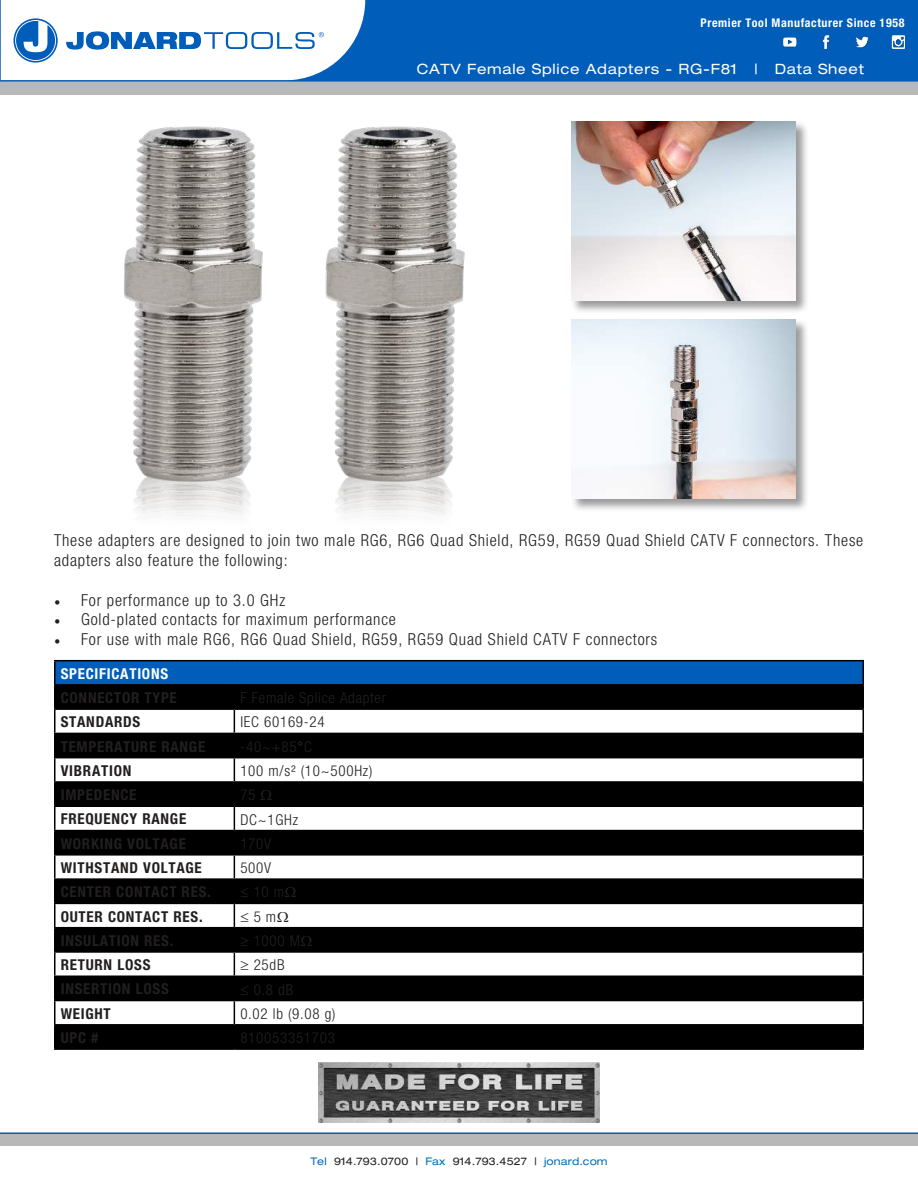
<style>
.page{position:relative;width:918px;height:1188px;background:#fff}
.page>*{position:absolute;margin:0;border:0;box-sizing:border-box;transform-origin:0 0}
.t1{font:300 condensed 16.5px/19.8px "Helvetica Neue";letter-spacing:.05em;color:#221f1f}
.t2{font:700 condensed 15px "Helvetica Neue";letter-spacing:.05em;color:#221f1f}
.t3{font:300 condensed 15px "Helvetica Neue";letter-spacing:.05em;color:#221f1f}
.t4{font:700 condensed 15px "Helvetica Neue";letter-spacing:.05em;color:#fff}
.t5{font:expanded 14.25px "Helvetica Neue";letter-spacing:.05em;color:#fff}
.t6{font:700 condensed 12px "Helvetica Neue";letter-spacing:.05em;color:#fff}
.t7{font:expanded 10.5px "Helvetica Neue";letter-spacing:.01em;color:#221f1f}
.s1{font-family:"Minion Pro";font-weight:400;font-stretch:normal}
.s2{font-weight:700}
.s3{color:#006db7}
</style>
<div class="page">
<div style="left:1px;top:0;width:917px;height:81px;background:#005db9"></div>
<div style="left:0;top:82px;width:918px;height:12px;background:#b8b8b8"></div>
<div style="left:0;top:1134px;width:918px;height:12px;background:#b8b8b8"></div>
<img style="left:319px;top:1062px;width:280px;height:60px">
<hr style="left:0;top:1132px;width:918px;height:2px;background:#005db9">
<svg style="left:1px;top:0;width:364px;height:80px;background:#d9e7f4"></svg>
<hr style="left:0;top:80px;width:918px;height:2px;background:#005db9">
<img style="left:783px;top:35px;width:121px;height:14px">
<div style="left:55px;top:661px;width:808px;height:24px;background:#005db9"></div>
<svg style="left:56px;top:686px;width:807px;height:362px;fill:#000"></svg>
<hr style="left:54px;top:686px;width:2px;height:22px;background:#000">
<hr style="left:54px;top:708px;width:180px;height:2px;background:#000">
<hr style="left:54px;top:710px;width:2px;height:23px;background:#000">
<hr style="left:54px;top:733px;width:180px;height:1px;background:#000">
<hr style="left:54px;top:734px;width:2px;height:23px;background:#000">
<hr style="left:54px;top:757px;width:180px;height:1px;background:#000">
<hr style="left:54px;top:758px;width:2px;height:23px;background:#000">
<hr style="left:54px;top:781px;width:180px;height:2px;background:#000">
<hr style="left:54px;top:783px;width:2px;height:23px;background:#000">
<hr style="left:54px;top:806px;width:180px;height:1px;background:#000">
<hr style="left:54px;top:807px;width:2px;height:23px;background:#000">
<hr style="left:54px;top:830px;width:180px;height:1px;background:#000">
<hr style="left:54px;top:831px;width:2px;height:23px;background:#000">
<hr style="left:54px;top:854px;width:180px;height:2px;background:#000">
<hr style="left:54px;top:856px;width:2px;height:22px;background:#000">
<hr style="left:54px;top:878px;width:180px;height:2px;background:#000">
<hr style="left:54px;top:880px;width:2px;height:23px;background:#000">
<hr style="left:54px;top:903px;width:180px;height:1px;background:#000">
<hr style="left:54px;top:904px;width:2px;height:23px;background:#000">
<hr style="left:54px;top:927px;width:180px;height:1px;background:#000">
<hr style="left:54px;top:928px;width:2px;height:23px;background:#000">
<hr style="left:54px;top:951px;width:180px;height:2px;background:#000">
<hr style="left:54px;top:953px;width:2px;height:23px;background:#000">
<hr style="left:54px;top:976px;width:180px;height:1px;background:#000">
<hr style="left:54px;top:977px;width:2px;height:23px;background:#000">
<hr style="left:54px;top:1000px;width:180px;height:1px;background:#000">
<hr style="left:54px;top:1001px;width:2px;height:23px;background:#000">
<hr style="left:54px;top:1024px;width:180px;height:2px;background:#000">
<hr style="left:54px;top:1026px;width:2px;height:22px;background:#000">
<hr style="left:54px;top:1048px;width:180px;height:2px;background:#000">
<hr style="left:234px;top:708px;width:630px;height:2px;background:#000">
<hr style="left:234px;top:733px;width:630px;height:1px;background:#000">
<hr style="left:234px;top:757px;width:630px;height:1px;background:#000">
<hr style="left:234px;top:781px;width:630px;height:2px;background:#000">
<hr style="left:234px;top:806px;width:630px;height:1px;background:#000">
<hr style="left:234px;top:830px;width:630px;height:1px;background:#000">
<hr style="left:234px;top:854px;width:630px;height:2px;background:#000">
<hr style="left:234px;top:878px;width:630px;height:2px;background:#000">
<hr style="left:234px;top:903px;width:630px;height:1px;background:#000">
<hr style="left:234px;top:927px;width:630px;height:1px;background:#000">
<hr style="left:234px;top:951px;width:630px;height:2px;background:#000">
<hr style="left:234px;top:976px;width:630px;height:1px;background:#000">
<hr style="left:234px;top:1000px;width:630px;height:1px;background:#000">
<hr style="left:234px;top:1024px;width:630px;height:2px;background:#000">
<svg style="left:234px;top:686px;width:1px;height:362px"></svg>
<hr style="left:234px;top:1048px;width:630px;height:2px;background:#000">
<hr style="left:54px;top:660px;width:180px;height:1px;background:#000">
<hr style="left:54px;top:661px;width:2px;height:23px;background:#000">
<hr style="left:234px;top:660px;width:630px;height:1px;background:#000">
<svg style="left:863px;top:661px;width:1px;height:387px"></svg>
<hr style="left:54px;top:684px;width:180px;height:2px;background:#000">
<hr style="left:234px;top:684px;width:630px;height:2px;background:#000">
<img style="left:124px;top:126px;width:341px;height:390px">
<div style="left:571px;top:319px;width:238px;height:193px;background:#221f1f;opacity:.45"></div>
<img style="left:571px;top:320px;width:225px;height:179px">
<div style="left:571px;top:121px;width:238px;height:193px;background:#221f1f;opacity:.45"></div>
<img style="left:571px;top:122px;width:225px;height:179px">
<svg style="left:261px;top:790px;width:11px;height:10px"></svg>
<svg style="left:285px;top:887px;width:11px;height:10px"></svg>
<svg style="left:277px;top:911px;width:11px;height:11px"></svg>
<svg style="left:301px;top:936px;width:11px;height:10px"></svg>
<p class="t6" style="left:701px;top:16px;width:205px">Premier Tool Manufacturer Since 1958</p>
<p class="t5" style="left:417px;top:63px;width:449px">CATV Female Splice Adapters - RG-F81 | Data Sheet</p>
<p class="t1" style="left:54px;top:532px;width:811px">These adapters are designed to join two male RG6, RG6 Quad Shield, RG59, RG59 Quad Shield CATV F connectors. These adapters also feature the following:</p>
<p class="t1" style="left:54px;top:591px;width:233px"><span class="s1">•</span> For performance up to 3.0 GHz</p>
<p class="t1" style="left:54px;top:611px;width:343px"><span class="s1">•</span> Gold-plated contacts for maximum performance</p>
<p class="t1" style="left:54px;top:631px;width:605px"><span class="s1">•</span> For use with male RG6, RG6 Quad Shield, RG59, RG59 Quad Shield CATV F connectors</p>
<p class="t4" style="left:61px;top:668px;width:109px">SPECIFICATIONS</p>
<p class="t2" style="left:61px;top:692px;width:118px">CONNECTOR TYPE</p>
<p class="t3" style="left:240px;top:692px;width:147px">F Female Splice Adapter</p>
<p class="t2" style="left:61px;top:716px;width:81px">STANDARDS</p>
<p class="t3" style="left:240px;top:717px;width:86px">IEC 60169-24</p>
<p class="t2" style="left:61px;top:741px;width:146px">TEMPERATURE RANGE</p>
<p class="t3" style="left:240px;top:741px;width:73px">-40~+85<span class="s2">°</span>C</p>
<p class="t2" style="left:61px;top:765px;width:72px">VIBRATION</p>
<p class="t3" style="left:240px;top:765px;width:134px">100 m/s² (10~500Hz)</p>
<p class="t2" style="left:61px;top:789px;width:77px">IMPEDENCE</p>
<p class="t3" style="left:240px;top:789px;width:17px">75</p>
<p class="t2" style="left:61px;top:813px;width:127px">FREQUENCY RANGE</p>
<p class="t3" style="left:240px;top:814px;width:59px">DC~1GHz</p>
<p class="t2" style="left:61px;top:838px;width:127px">WORKING VOLTAGE</p>
<p class="t3" style="left:240px;top:838px;width:32px">170V</p>
<p class="t2" style="left:61px;top:862px;width:143px">WITHSTAND VOLTAGE</p>
<p class="t3" style="left:240px;top:862px;width:32px">500V</p>
<p class="t2" style="left:61px;top:886px;width:152px">CENTER CONTACT RES.</p>
<p class="t3" style="left:240px;top:887px;width:45px">≤ 10 m</p>
<p class="t2" style="left:61px;top:911px;width:143px">OUTER CONTACT RES.</p>
<p class="t3" style="left:240px;top:911px;width:37px">≤ 5 m</p>
<p class="t2" style="left:61px;top:935px;width:114px">INSULATION RES.</p>
<p class="t3" style="left:240px;top:935px;width:61px">≥ 1000 M</p>
<p class="t2" style="left:61px;top:959px;width:91px">RETURN LOSS</p>
<p class="t3" style="left:240px;top:959px;width:46px">≥ 25dB</p>
<p class="t2" style="left:61px;top:983px;width:110px">INSERTION LOSS</p>
<p class="t3" style="left:240px;top:984px;width:54px">≤ 0.8 dB</p>
<p class="t2" style="left:61px;top:1008px;width:52px">WEIGHT</p>
<p class="t3" style="left:240px;top:1008px;width:97px">0.02 lb (9.08 g)</p>
<p class="t2" style="left:61px;top:1032px;width:39px">UPC #</p>
<p class="t3" style="left:240px;top:1032px;width:96px">810053351703</p>
<p class="t7" style="left:310px;top:1158px;width:299px"><span class="s3">Tel</span> 914.793.0700 | <span class="s3">Fax</span> 914.793.4527 | <span class="s3">jonard.com</span></p>
</div>
